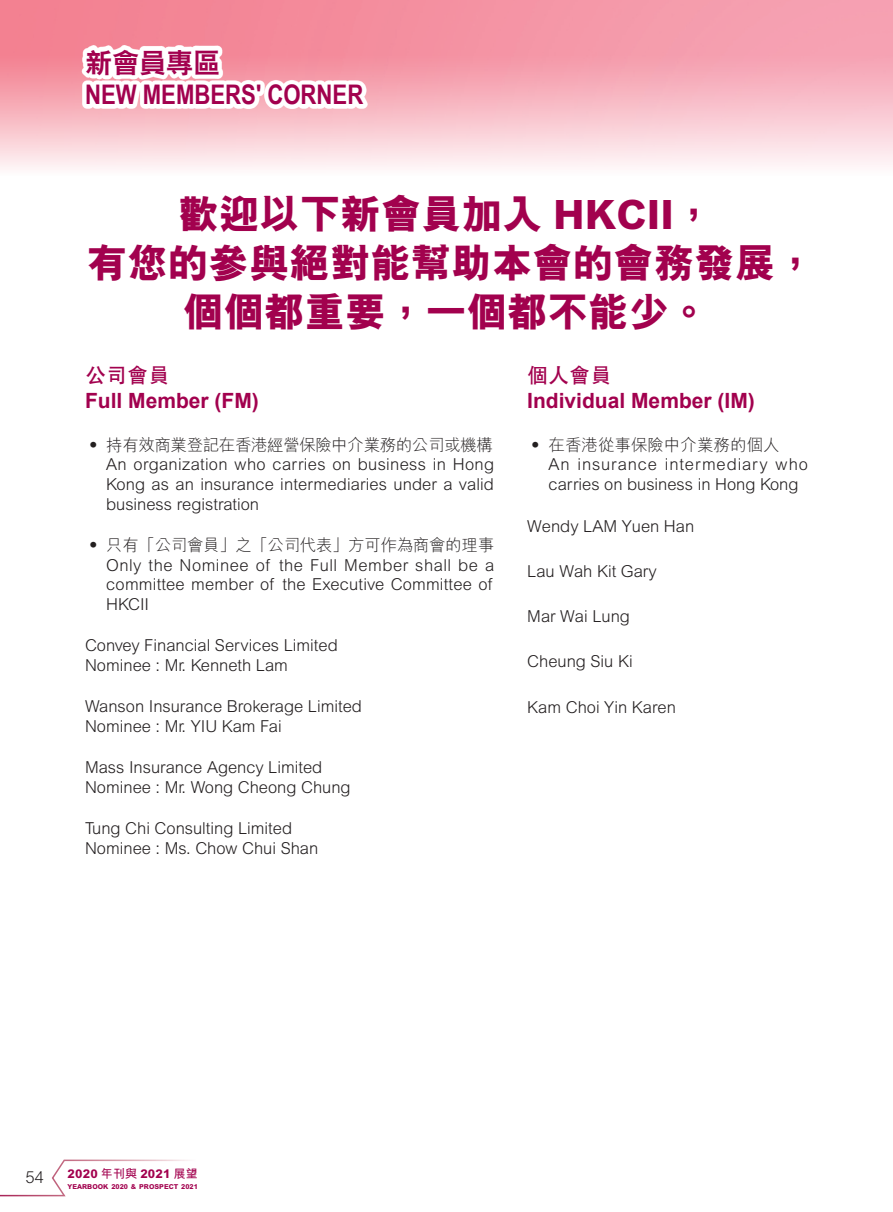
<style>
.page{position:relative;width:893px;height:1212px;background:#fff}
.page>*{position:absolute;margin:0;border:0;box-sizing:border-box;transform-origin:0 0}
.t1{font:800 40.5px/48.6px "M Hei HK";color:#a2014e;text-align:center}
.t2{font:700 27px "Arial Narrow";color:#a2014e}
.t3{font:800 27px "C Hei 2 HK";color:#a2014e}
.t4{font:700 21px "Arial";color:#a2014e}
.t5{font:700 21px "C Hei 2 HK";color:#a2014e}
.t6{font:300 16.5px/20px "Arial MT Std";color:#231f20}
.t7{font:300 16.5px "M Hei HK";color:#231f20}
.t8{font:300 16.5px/20px "Arial MT Std";letter-spacing:.055em;color:#231f20}
.t9{font:300 16.5px "M Hei HK";letter-spacing:-.025em;color:#231f20}
.t10{font:300 16.5px "M Hei HK";letter-spacing:-.02em;color:#231f20}
.t11{font:800 12px "M Hei HK";letter-spacing:.02em;color:#a2014e}
.t12{font:800 6.75px "M Hei HK";letter-spacing:.005em;color:#a2014e}
.s1{font-weight:700}
</style>
<div class="page">
<svg style="left:82px;top:45px;width:286px;height:64px"></svg>
<svg style="left:0;top:1159px;width:189px;height:38px"></svg>
<h2 class="t3" style="left:85px;top:45px;width:136px">新會員專區</h2>
<h2 class="t2" style="left:85px;top:75px;width:280px">NEW MEMBERS' CORNER</h2>
<h1 class="t1" style="left:87px;top:190px;width:730px">歡迎以下新會員加入 HKCII，<br>有您的參與絕對能幫助本會的會務發展，個個都重要，一個都不能少。</h1>
<p class="t5" style="left:85px;top:360px;width:85px">公司會員</p>
<p class="t4" style="left:85px;top:387px;width:175px">Full Member (FM)</p>
<p class="t9" style="left:85px;top:433px;width:409px">• 持有效商業登記在香港經營保險中介業務的公司或機構</p>
<p class="t6" style="left:106px;top:454px;width:389px;text-align:justify">An organization who carries on business in Hong Kong as an insurance intermediaries under a valid business registration</p>
<p class="t10" style="left:85px;top:534px;width:411px">• 只有「公司會員」之「公司代表」方可作為商會的理事</p>
<p class="t6" style="left:106px;top:555px;width:389px">Only the Nominee of the Full Member shall be a committee member of the Executive Committee of<br>HKCII</p>
<p class="t6" style="left:85px;top:635px;width:254px">Convey Financial Services Limited<br>Nominee : Mr. Kenneth Lam</p>
<p class="t6" style="left:85px;top:696px;width:278px">Wanson Insurance Brokerage Limited<br>Nominee : Mr. YIU Kam Fai</p>
<p class="t6" style="left:85px;top:757px;width:267px">Mass Insurance Agency Limited<br>Nominee : Mr. Wong Cheong Chung</p>
<p class="t6" style="left:85px;top:818px;width:235px">Tung Chi Consulting Limited<br>Nominee : Ms. Chow Chui Shan</p>
<p class="t5" style="left:527px;top:360px;width:85px">個人會員</p>
<p class="t4" style="left:527px;top:387px;width:229px">Individual Member (IM)</p>
<p class="t7" style="left:527px;top:433px;width:254px">• 在香港從事保險中介業務的個人</p>
<p class="t8" style="left:548px;top:454px;width:261px">An insurance intermediary who carries on business in Hong Kong</p>
<p class="t7" style="left:527px;top:514px;width:168px">Wendy LAM Yuen Han</p>
<p class="t7" style="left:527px;top:559px;width:131px">Lau Wah Kit Gary</p>
<p class="t7" style="left:527px;top:604px;width:104px">Mar Wai Lung</p>
<p class="t7" style="left:527px;top:650px;width:107px">Cheung Siu Ki</p>
<p class="t7" style="left:527px;top:695px;width:150px">Kam Choi Yin Karen</p>
<p class="t7" style="left:26px;top:1165px;width:20px">54</p>
<p class="t11" style="left:68px;top:1166px;width:132px">2020 <span class="s1">年刊與</span> 2021 <span class="s1">展望</span></p>
<p class="t12" style="left:68px;top:1181px;width:132px">YEARBOOK 2020 &amp; PROSPECT 2021</p>
</div>
